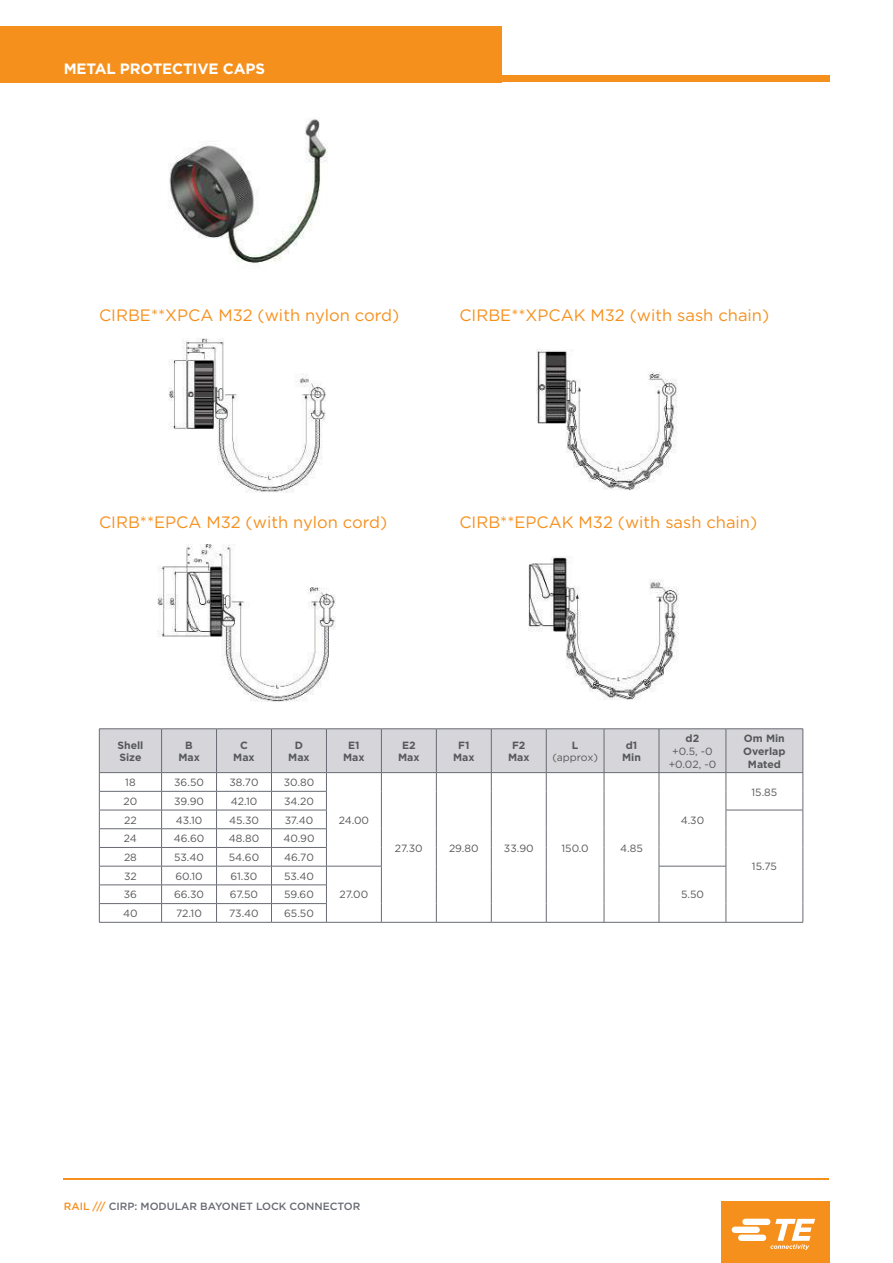
<style>
.page{position:relative;width:893px;height:1263px;background:#fff}
.page>*{position:absolute;margin:0;border:0;box-sizing:border-box;transform-origin:0 0}
.t1{font:16.5px "Gotham";color:#f6901d}
.t2{font:700 15px "Gotham";letter-spacing:-.01em;color:#fff}
.t3{font:10.5px/12.6px "Gotham";color:#57585a;text-align:center}
.t4{font:700 10.5px/12.6px "Gotham";color:#57585a;text-align:center}
.t5{font:500 10.5px "Gotham";color:#686b73}
.s1{color:#f6901d}
</style>
<div class="page">
<hr style="left:64px;top:1178px;width:765px;height:1px;background:#f6901d">
<div style="left:721px;top:1201px;width:108px;height:62px;background:#f6901d"></div>
<svg style="left:732px;top:1219px;width:83px;height:31px"></svg>
<div style="left:0;top:26px;width:502px;height:56px;background:#f6901d"></div>
<div style="left:0;top:76px;width:829px;height:6px;background:#f6901d"></div>
<hr style="left:326px;top:922px;width:55px;height:1px;background:#686b73">
<hr style="left:381px;top:922px;width:55px;height:1px;background:#686b73">
<hr style="left:436px;top:922px;width:55px;height:1px;background:#686b73">
<hr style="left:491px;top:922px;width:55px;height:1px;background:#686b73">
<hr style="left:546px;top:922px;width:58px;height:1px;background:#686b73">
<hr style="left:604px;top:922px;width:55px;height:1px;background:#686b73">
<hr style="left:659px;top:922px;width:67px;height:1px;background:#686b73">
<hr style="left:726px;top:922px;width:77px;height:1px;background:#686b73">
<hr style="left:99px;top:728px;width:63px;height:1px;background:#686b73">
<hr style="left:162px;top:728px;width:55px;height:1px;background:#686b73">
<hr style="left:217px;top:728px;width:54px;height:1px;background:#686b73">
<hr style="left:271px;top:728px;width:55px;height:1px;background:#686b73">
<hr style="left:326px;top:728px;width:55px;height:1px;background:#686b73">
<hr style="left:381px;top:728px;width:55px;height:1px;background:#686b73">
<hr style="left:436px;top:728px;width:55px;height:1px;background:#686b73">
<hr style="left:491px;top:728px;width:55px;height:1px;background:#686b73">
<hr style="left:546px;top:728px;width:58px;height:1px;background:#686b73">
<hr style="left:604px;top:728px;width:55px;height:1px;background:#686b73">
<hr style="left:659px;top:728px;width:67px;height:1px;background:#686b73">
<hr style="left:726px;top:728px;width:77px;height:1px;background:#686b73">
<svg style="left:99px;top:729px;width:705px;height:193px"></svg>
<hr style="left:99px;top:772px;width:63px;height:1px;background:#686b73">
<hr style="left:162px;top:772px;width:55px;height:1px;background:#686b73">
<hr style="left:217px;top:772px;width:54px;height:1px;background:#686b73">
<hr style="left:271px;top:772px;width:55px;height:1px;background:#686b73">
<hr style="left:326px;top:772px;width:55px;height:1px;background:#686b73">
<hr style="left:381px;top:772px;width:55px;height:1px;background:#686b73">
<hr style="left:436px;top:772px;width:55px;height:1px;background:#686b73">
<hr style="left:491px;top:772px;width:55px;height:1px;background:#686b73">
<hr style="left:546px;top:772px;width:58px;height:1px;background:#686b73">
<hr style="left:604px;top:772px;width:55px;height:1px;background:#686b73">
<hr style="left:659px;top:772px;width:67px;height:1px;background:#686b73">
<hr style="left:726px;top:772px;width:77px;height:1px;background:#686b73">
<hr style="left:99px;top:791px;width:63px;height:1px;background:#686b73">
<hr style="left:162px;top:791px;width:55px;height:1px;background:#686b73">
<hr style="left:217px;top:791px;width:54px;height:1px;background:#686b73">
<hr style="left:271px;top:791px;width:56px;height:1px;background:#686b73">
<hr style="left:99px;top:810px;width:63px;height:1px;background:#686b73">
<hr style="left:162px;top:810px;width:55px;height:1px;background:#686b73">
<hr style="left:217px;top:810px;width:54px;height:1px;background:#686b73">
<hr style="left:271px;top:810px;width:56px;height:1px;background:#686b73">
<hr style="left:726px;top:810px;width:77px;height:1px;background:#686b73">
<hr style="left:99px;top:828px;width:63px;height:1px;background:#686b73">
<hr style="left:162px;top:828px;width:55px;height:1px;background:#686b73">
<hr style="left:217px;top:828px;width:54px;height:1px;background:#686b73">
<hr style="left:271px;top:828px;width:56px;height:1px;background:#686b73">
<hr style="left:99px;top:847px;width:63px;height:1px;background:#686b73">
<hr style="left:162px;top:847px;width:55px;height:1px;background:#686b73">
<hr style="left:217px;top:847px;width:54px;height:1px;background:#686b73">
<hr style="left:271px;top:847px;width:56px;height:1px;background:#686b73">
<hr style="left:99px;top:866px;width:63px;height:1px;background:#686b73">
<hr style="left:162px;top:866px;width:55px;height:1px;background:#686b73">
<hr style="left:217px;top:866px;width:54px;height:1px;background:#686b73">
<hr style="left:271px;top:866px;width:55px;height:1px;background:#686b73">
<hr style="left:326px;top:866px;width:56px;height:1px;background:#686b73">
<hr style="left:659px;top:866px;width:67px;height:1px;background:#686b73">
<hr style="left:99px;top:885px;width:63px;height:1px;background:#686b73">
<hr style="left:162px;top:885px;width:55px;height:1px;background:#686b73">
<hr style="left:217px;top:885px;width:54px;height:1px;background:#686b73">
<hr style="left:271px;top:885px;width:56px;height:1px;background:#686b73">
<hr style="left:99px;top:903px;width:63px;height:1px;background:#686b73">
<hr style="left:162px;top:903px;width:55px;height:1px;background:#686b73">
<hr style="left:217px;top:903px;width:54px;height:1px;background:#686b73">
<hr style="left:271px;top:903px;width:56px;height:1px;background:#686b73">
<hr style="left:99px;top:922px;width:63px;height:1px;background:#686b73">
<hr style="left:162px;top:922px;width:55px;height:1px;background:#686b73">
<hr style="left:217px;top:922px;width:54px;height:1px;background:#686b73">
<hr style="left:271px;top:922px;width:55px;height:1px;background:#686b73">
<img style="left:169px;top:119px;width:159px;height:149px">
<img style="left:537px;top:349px;width:140px;height:142px">
<img style="left:528px;top:556px;width:151px;height:144px">
<img style="left:157px;top:545px;width:178px;height:156px">
<img style="left:168px;top:339px;width:157px;height:154px">
<h2 class="t2" style="left:64px;top:62px;width:203px">METAL PROTECTIVE CAPS</h2>
<h1 class="t1" style="left:99px;top:308px;width:302px">CIRBE**XPCA M32 (with nylon cord)</h1>
<h1 class="t1" style="left:459px;top:308px;width:311px">CIRBE**XPCAK M32 (with sash chain)</h1>
<h1 class="t1" style="left:99px;top:515px;width:290px">CIRB**EPCA M32 (with nylon cord)</h1>
<h1 class="t1" style="left:459px;top:515px;width:299px">CIRB**EPCAK M32 (with sash chain)</h1>
<p class="t4" style="left:117px;top:739px;width:28px;text-align:left">Shell<br>Size</p>
<p class="t4" style="left:178px;top:739px;width:23px">B<br>Max</p>
<p class="t4" style="left:233px;top:739px;width:23px">C<br>Max</p>
<p class="t4" style="left:288px;top:739px;width:23px">D<br>Max</p>
<p class="t4" style="left:343px;top:739px;width:23px">E1<br>Max</p>
<p class="t4" style="left:398px;top:739px;width:23px">E2<br>Max</p>
<p class="t4" style="left:453px;top:739px;width:23px">F1<br>Max</p>
<p class="t4" style="left:508px;top:739px;width:23px">F2<br>Max</p>
<p class="t4" style="left:572px;top:739px;width:8px">L</p>
<p class="t3" style="left:552px;top:752px;width:47px">(approx)</p>
<p class="t3" style="left:125px;top:777px;width:12px">18</p>
<p class="t3" style="left:174px;top:777px;width:31px">36.50</p>
<p class="t3" style="left:230px;top:777px;width:30px">38.70</p>
<p class="t3" style="left:284px;top:777px;width:32px">30.80</p>
<p class="t3" style="left:124px;top:795px;width:15px">20</p>
<p class="t3" style="left:174px;top:795px;width:31px">39.90</p>
<p class="t3" style="left:231px;top:795px;width:28px">42.10</p>
<p class="t3" style="left:284px;top:795px;width:31px">34.20</p>
<p class="t3" style="left:124px;top:814px;width:14px">22</p>
<p class="t3" style="left:176px;top:814px;width:28px">43.10</p>
<p class="t3" style="left:229px;top:814px;width:31px">45.30</p>
<p class="t3" style="left:285px;top:814px;width:30px">37.40</p>
<p class="t3" style="left:339px;top:814px;width:32px">24.00</p>
<p class="t4" style="left:622px;top:739px;width:20px">d1<br>Min</p>
<p class="t3" style="left:124px;top:833px;width:15px">24</p>
<p class="t3" style="left:174px;top:833px;width:32px">46.60</p>
<p class="t3" style="left:229px;top:833px;width:32px">48.80</p>
<p class="t3" style="left:283px;top:833px;width:33px">40.90</p>
<p class="t3" style="left:124px;top:851px;width:14px">28</p>
<p class="t3" style="left:174px;top:851px;width:31px">53.40</p>
<p class="t3" style="left:229px;top:851px;width:32px">54.60</p>
<p class="t3" style="left:284px;top:851px;width:31px">46.70</p>
<p class="t3" style="left:124px;top:870px;width:14px">32</p>
<p class="t3" style="left:175px;top:870px;width:29px">60.10</p>
<p class="t3" style="left:231px;top:870px;width:28px">61.30</p>
<p class="t3" style="left:284px;top:870px;width:31px">53.40</p>
<p class="t3" style="left:395px;top:842px;width:29px">27.30</p>
<p class="t3" style="left:449px;top:842px;width:31px">29.80</p>
<p class="t3" style="left:504px;top:842px;width:31px">33.90</p>
<p class="t3" style="left:561px;top:842px;width:29px">150.0</p>
<p class="t3" style="left:620px;top:842px;width:24px">4.85</p>
<p class="t4" style="left:686px;top:733px;width:15px">d2</p>
<p class="t3" style="left:669px;top:745px;width:49px">+0.5, -0 +0.02, -0</p>
<p class="t3" style="left:681px;top:814px;width:25px">4.30</p>
<p class="t3" style="left:124px;top:889px;width:15px">36</p>
<p class="t3" style="left:174px;top:889px;width:32px">66.30</p>
<p class="t3" style="left:230px;top:889px;width:30px">67.50</p>
<p class="t3" style="left:284px;top:889px;width:31px">59.60</p>
<p class="t3" style="left:123px;top:908px;width:16px">40</p>
<p class="t3" style="left:176px;top:908px;width:27px">72.10</p>
<p class="t3" style="left:229px;top:908px;width:31px">73.40</p>
<p class="t3" style="left:284px;top:908px;width:31px">65.50</p>
<p class="t3" style="left:340px;top:889px;width:30px">27.00</p>
<p class="t3" style="left:681px;top:889px;width:24px">5.50</p>
<p class="t4" style="left:743px;top:733px;width:44px">Om Min<br>Overlap<br>Mated</p>
<p class="t3" style="left:751px;top:786px;width:27px">15.85</p>
<p class="t3" style="left:752px;top:861px;width:26px">15.75</p>
<p class="t5" style="left:64px;top:1201px;width:298px"><span class="s1">RAIL ///</span> CIRP: MODULAR BAYONET LOCK CONNECTOR</p>
</div>
